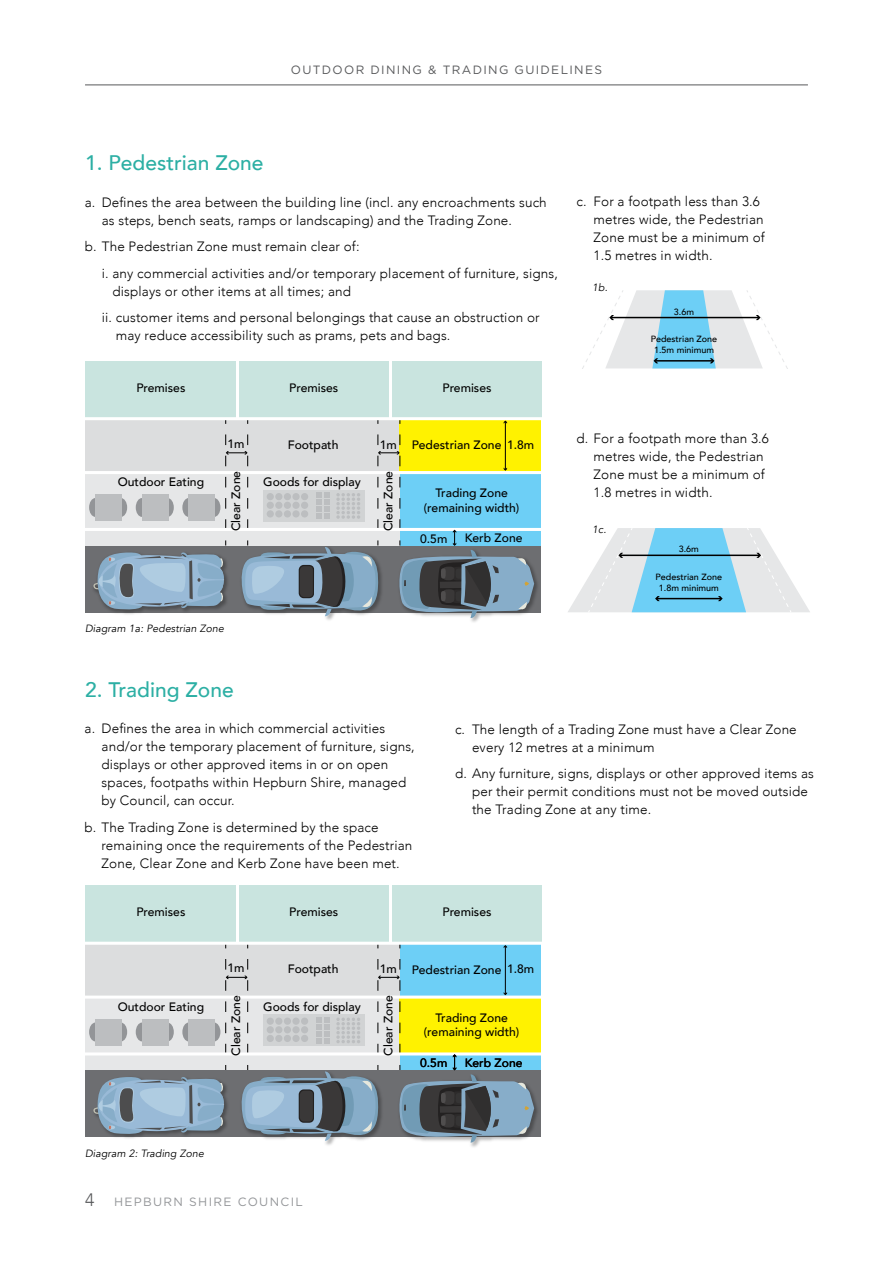
<style>
.page{position:relative;width:893px;height:1263px;background:#fff}
.page>*{position:absolute;margin:0;border:0;box-sizing:border-box;transform-origin:0 0}
.t1{font:500 21px "Avenir";color:#2cafa4}
.t2{font:300 13.5px/18px "Avenir";letter-spacing:.01em;color:#000}
.t3{font:500 12.15px/14.5px "Avenir";color:#000;text-align:center}
.t4{font:12px "Gotham";letter-spacing:.11em;color:#58595b}
.t5{font:12px "Gotham";letter-spacing:.11em;color:#939598}
.t6{font:italic 10.5px "Avenir";letter-spacing:.01em;color:#000}
.t7{font:500 9px/10.8px "Avenir";color:#000;text-align:center}
.s1{font-family:"Avenir";font-weight:300;font-size:18px;color:#58595b}
</style>
<div class="page">
<div style="left:400px;top:474px;width:141px;height:72px;background:#6dcff6"></div>
<div style="left:399px;top:420px;width:142px;height:51px;background:#fff200"></div>
<div style="left:85px;top:361px;width:151px;height:56px;background:#c9e4df"></div>
<div style="left:239px;top:361px;width:150px;height:56px;background:#c9e4df"></div>
<div style="left:392px;top:361px;width:149px;height:56px;background:#c9e4df"></div>
<hr style="left:85px;top:528px;width:462px;height:3px;background:#fff">
<div style="left:89px;top:498px;width:13px;height:19px;background:#939598;border-radius:50%"></div>
<img style="left:470px;top:548px;width:71px;height:74px">
<svg style="left:92px;top:420px;width:442px;height:198px"></svg>
<div style="left:85px;top:945px;width:456px;height:51px;background:#dcddde"></div>
<div style="left:400px;top:943px;width:141px;height:127px;background:#6dcff6"></div>
<div style="left:399px;top:998px;width:142px;height:56px;background:#fff200"></div>
<div style="left:85px;top:886px;width:151px;height:56px;background:#c9e4df"></div>
<div style="left:239px;top:886px;width:150px;height:56px;background:#c9e4df"></div>
<div style="left:392px;top:886px;width:149px;height:56px;background:#c9e4df"></div>
<hr style="left:505px;top:946px;width:1px;height:48px;background:#000">
<hr style="left:85px;top:942px;width:461px;height:3px;background:#fff">
<hr style="left:85px;top:995px;width:461px;height:3px;background:#fff">
<hr style="left:85px;top:1052px;width:462px;height:3px;background:#fff">
<div style="left:89px;top:1022px;width:13px;height:19px;background:#939598;border-radius:50%"></div>
<img style="left:470px;top:1072px;width:71px;height:75px">
<svg style="left:92px;top:954px;width:442px;height:189px"></svg>
<hr style="left:85px;top:85px;width:723px;height:1px;background:#58595b">
<svg style="left:582px;top:290px;width:205px;height:78px"></svg>
<svg style="left:568px;top:528px;width:242px;height:84px"></svg>
<p class="t4" style="left:291px;top:62px;width:313px">OUTDOOR DINING &amp; TRADING GUIDELINES</p>
<h1 class="t1" style="left:85px;top:144px;width:180px">1. Pedestrian Zone</h1>
<p class="t2" style="left:102px;top:193px;width:446px;text-indent:-17px">a. Defines the area between the building line (incl. any encroachments such as steps, bench seats, ramps or landscaping) and the Trading Zone.</p>
<p class="t2" style="left:102px;top:233px;width:458px;line-height:26.5px;text-indent:-17px">b. The Pedestrian Zone must remain clear of:<br>i. any commercial activities and/or temporary placement of furniture, signs,</p>
<p class="t2" style="left:102px;top:278px;width:439px;line-height:26.5px;text-indent:11px">displays or other items at all times; and<br>ii. customer items and personal belongings that cause an obstruction or</p>
<p class="t2" style="left:116px;top:326px;width:336px">may reduce accessibility such as prams, pets and bags.</p>
<p class="t3" style="left:136px;top:379px;width:51px">Premises</p>
<p class="t3" style="left:289px;top:379px;width:51px">Premises</p>
<p class="t3" style="left:442px;top:379px;width:51px">Premises</p>
<p class="t3" style="left:228px;top:436px;width:19px">1m</p>
<p class="t3" style="left:380px;top:437px;width:156px">1m Pedestrian Zone 1.8m</p>
<p class="t3" style="left:228px;top:531px;width:62px;rotate:-90deg">Clear Zone</p>
<p class="t3" style="left:380px;top:531px;width:62px;rotate:-90deg">Clear Zone</p>
<p class="t3" style="left:288px;top:436px;width:52px">Footpath</p>
<p class="t3" style="left:118px;top:474px;width:88px">Outdoor Eating</p>
<p class="t3" style="left:263px;top:474px;width:99px">Goods for display</p>
<p class="t3" style="left:424px;top:485px;width:97px">Trading Zone (remaining width)</p>
<p class="t3" style="left:420px;top:531px;width:29px">0.5m</p>
<p class="t3" style="left:465px;top:530px;width:59px">Kerb Zone</p>
<p class="t6" style="left:85px;top:622px;width:140px">Diagram 1a: Pedestrian Zone</p>
<h1 class="t1" style="left:85px;top:671px;width:150px">2. Trading Zone</h1>
<p class="t2" style="left:594px;top:193px;width:173px;text-indent:-17px">c. For a footpath less than 3.6 metres wide, the Pedestrian<br>Zone must be a minimum of<br>1.5 metres in width.</p>
<p class="t6" style="left:592px;top:281px;width:17px">1b.</p>
<p class="t7" style="left:674px;top:305px;width:22px">3.6m</p>
<p class="t7" style="left:651px;top:333px;width:68px">Pedestrian Zone<br>1.5m minimum</p>
<p class="t2" style="left:594px;top:429px;width:177px;text-indent:-17px">d. For a footpath more than 3.6 metres wide, the Pedestrian<br>Zone must be a minimum of<br>1.8 metres in width.</p>
<p class="t6" style="left:592px;top:523px;width:16px">1c.</p>
<p class="t7" style="left:679px;top:543px;width:22px">3.6m</p>
<p class="t7" style="left:656px;top:571px;width:68px">Pedestrian Zone<br>1.8m minimum</p>
<p class="t2" style="left:102px;top:720px;width:315px;text-indent:-17px">a. Defines the area in which commercial activities and/or the temporary placement of furniture, signs, displays or other approved items in or on open spaces, footpaths within Hepburn Shire, managed by Council, can occur.</p>
<p class="t2" style="left:102px;top:818px;width:312px;text-indent:-17px">b. The Trading Zone is determined by the space remaining once the requirements of the Pedestrian<br>Zone, Clear Zone and Kerb Zone have been met.</p>
<p class="t2" style="left:472px;top:720px;width:326px;text-indent:-17px">c. The length of a Trading Zone must have a Clear Zone every 12 metres at a minimum</p>
<p class="t2" style="left:472px;top:764px;width:343px;text-indent:-17px">d. Any furniture, signs, displays or other approved items as per their permit conditions must not be moved outside the Trading Zone at any time.</p>
<p class="t3" style="left:136px;top:904px;width:51px">Premises</p>
<p class="t3" style="left:289px;top:904px;width:51px">Premises</p>
<p class="t3" style="left:442px;top:904px;width:51px">Premises</p>
<p class="t3" style="left:228px;top:960px;width:19px">1m</p>
<p class="t3" style="left:380px;top:961px;width:156px">1m Pedestrian Zone 1.8m</p>
<p class="t3" style="left:228px;top:1056px;width:62px;rotate:-90deg">Clear Zone</p>
<p class="t3" style="left:380px;top:1056px;width:62px;rotate:-90deg">Clear Zone</p>
<p class="t3" style="left:288px;top:961px;width:52px">Footpath</p>
<p class="t3" style="left:118px;top:999px;width:88px">Outdoor Eating</p>
<p class="t3" style="left:263px;top:999px;width:99px">Goods for display</p>
<p class="t3" style="left:424px;top:1009px;width:97px">Trading Zone (remaining width)</p>
<p class="t3" style="left:420px;top:1055px;width:29px">0.5m</p>
<p class="t3" style="left:465px;top:1054px;width:59px">Kerb Zone</p>
<p class="t6" style="left:85px;top:1147px;width:120px">Diagram 2: Trading Zone</p>
<p class="t5" style="left:85px;top:1194px;width:219px"><span class="s1">4</span> HEPBURN SHIRE COUNCIL</p>
</div>
